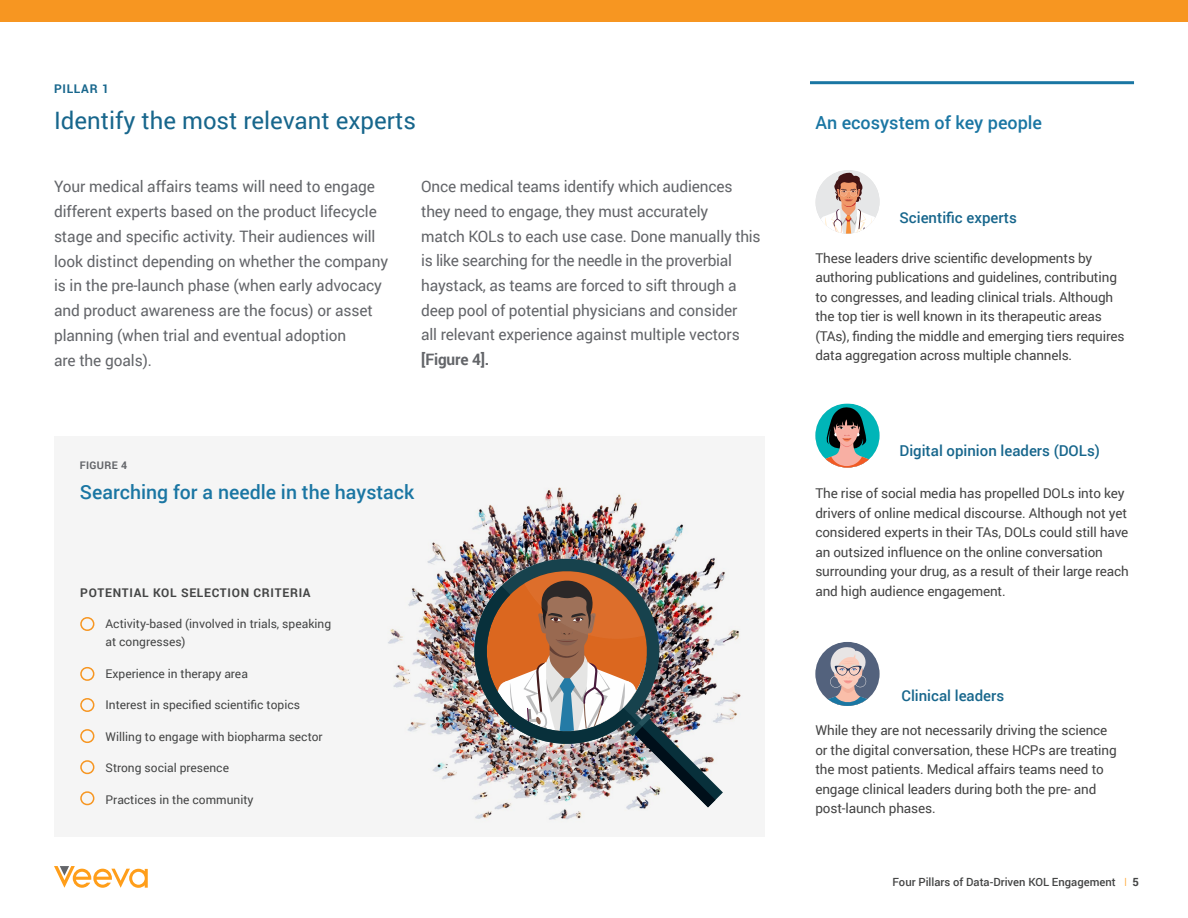
<style>
.page{position:relative;width:1188px;height:918px;background:#fff}
.page>*{position:absolute;margin:0;border:0;box-sizing:border-box;transform-origin:0 0}
.t1{font:24px "Roboto";color:#17668c}
.t2{font:500 19.5px "Roboto";color:#1a76a3}
.t3{font:500 18px "Roboto";color:#1a76a3}
.t4{font:15.75px/24.8px "Roboto";letter-spacing:-.01em;color:#636569}
.t5{font:700 15.75px "Roboto";letter-spacing:-.01em;color:#636569}
.t6{font:500 15px "Roboto";color:#17668c}
.t7{font:13.5px/19.5px "Roboto";letter-spacing:-.01em;color:#444}
.t8{font:12px/18px "Roboto";color:#444545}
.t9{font:700 12px "Roboto";letter-spacing:.06em;color:#444545}
.t10{font:700 12px "Roboto";letter-spacing:.06em;color:#17668c}
.t11{font:500 11.25px "Roboto";color:#444545}
.t12{font:700 10.5px "Roboto";letter-spacing:.03em;color:#636569}
.s1{font-weight:300;color:#ff9e1a}
.s2{font-weight:700}
</style>
<div class="page">
<svg style="left:54px;top:866px;width:94px;height:22px"></svg>
<div style="left:0;top:0;width:1188px;height:21px;background:#f79621"></div>
<svg style="left:815px;top:403px;width:65px;height:65px"></svg>
<svg style="left:815px;top:642px;width:65px;height:64px"></svg>
<svg style="left:815px;top:170px;width:65px;height:64px"></svg>
<div style="left:54px;top:437px;width:711px;height:400px;background:#f5f5f5"></div>
<div style="left:80px;top:617px;width:14px;height:14px;border:2px solid #f79621;border-radius:6px"></div>
<div style="left:80px;top:667px;width:14px;height:14px;border:2px solid #f79621;border-radius:6px"></div>
<div style="left:80px;top:698px;width:14px;height:14px;border:2px solid #f79621;border-radius:6px"></div>
<div style="left:80px;top:729px;width:14px;height:14px;border:2px solid #f79621;border-radius:6px"></div>
<div style="left:80px;top:760px;width:14px;height:14px;border:2px solid #f79621;border-radius:6px"></div>
<div style="left:80px;top:791px;width:14px;height:14px;border:2px solid #f79621;border-radius:6px"></div>
<img style="left:388px;top:487px;width:353px;height:333px">
<img style="left:465px;top:550px;width:258px;height:257px">
<hr style="left:810px;top:81px;width:324px;height:3px;background:#1a76a3">
<p class="t10" style="left:54px;top:81px;width:56px">PILLAR 1</p>
<h1 class="t1" style="left:54px;top:103px;width:364px">Identify the most relevant experts</h1>
<p class="t4" style="left:54px;top:174px;width:336px">Your medical affairs teams will need to engage different experts based on the product lifecycle stage and specific activity. Their audiences will look distinct depending on whether the company is in the pre-launch phase (when early advocacy and product awareness are the focus) or asset planning (when trial and eventual adoption<br>are the goals).</p>
<p class="t4" style="left:421px;top:173px;width:341px">Once medical teams identify which audiences they need to engage, they must accurately<br>match KOLs to each use case. Done manually this is like searching for the needle in the proverbial haystack, as teams are forced to sift through a deep pool of potential physicians and consider<br>all relevant experience against multiple vectors</p>
<p class="t5" style="left:421px;top:349px;width:70px">[Figure 4].</p>
<p class="t12" style="left:80px;top:458px;width:49px">FIGURE 4</p>
<h2 class="t2" style="left:80px;top:478px;width:336px">Searching for a needle in the haystack</h2>
<p class="t9" style="left:80px;top:585px;width:232px">POTENTIAL KOL SELECTION CRITERIA</p>
<p class="t8" style="left:106px;top:615px;width:227px">Activity-based (involved in trials, speaking at congresses)</p>
<p class="t8" style="left:106px;top:664px;width:144px">Experience in therapy area</p>
<p class="t8" style="left:106px;top:696px;width:196px">Interest in specified scientific topics</p>
<p class="t8" style="left:106px;top:727px;width:219px">Willing to engage with biopharma sector</p>
<p class="t8" style="left:106px;top:759px;width:125px">Strong social presence</p>
<p class="t8" style="left:106px;top:790px;width:150px">Practices in the community</p>
<h3 class="t3" style="left:815px;top:110px;width:228px">An ecosystem of key people</h3>
<p class="t6" style="left:900px;top:208px;width:119px">Scientific experts</p>
<p class="t7" style="left:815px;top:248px;width:311px">These leaders drive scientific developments by authoring publications and guidelines, contributing to congresses, and leading clinical trials. Although the top tier is well known in its therapeutic areas (TAs), finding the middle and emerging tiers requires data aggregation across multiple channels.</p>
<p class="t6" style="left:900px;top:440px;width:202px">Digital opinion leaders (DOLs)</p>
<p class="t7" style="left:815px;top:483px;width:315px">The rise of social media has propelled DOLs into key drivers of online medical discourse. Although not yet considered experts in their TAs, DOLs could still have an outsized influence on the online conversation surrounding your drug, as a result of their large reach and high audience engagement.</p>
<p class="t6" style="left:902px;top:685px;width:104px">Clinical leaders</p>
<p class="t7" style="left:815px;top:720px;width:303px">While they are not necessarily driving the science or the digital conversation, these HCPs are treating the most patients. Medical affairs teams need to engage clinical leaders during both the pre- and post-launch phases.</p>
<p class="t11" style="left:893px;top:874px;width:248px">Four Pillars of Data-Driven KOL Engagement <span class="s1">I</span> <span class="s2">5</span></p>
</div>
